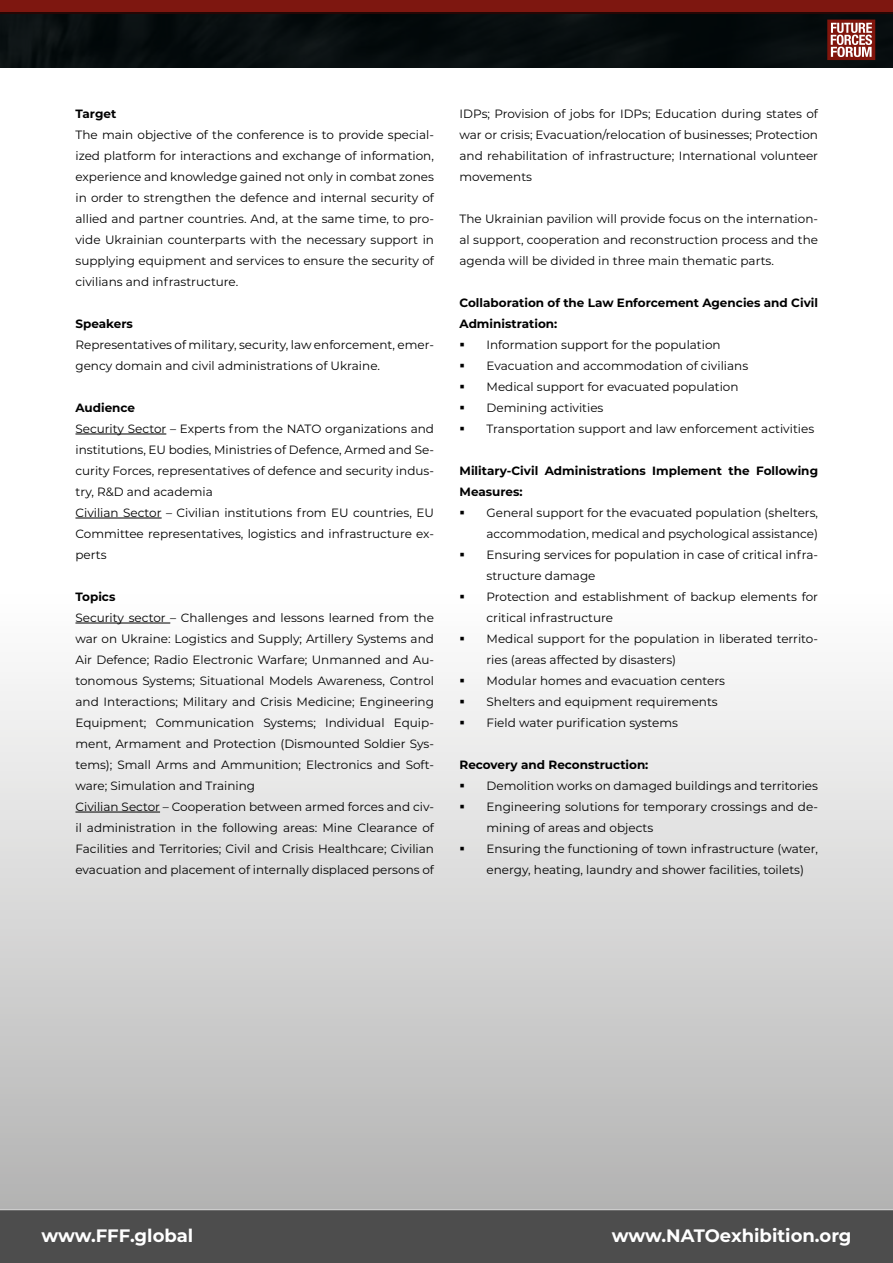
<style>
.page{position:relative;width:893px;height:1263px;background:#fff}
.page>*{position:absolute;margin:0;border:0;box-sizing:border-box;transform-origin:0 0}
.t1{font:700 18px "Montserrat";color:#fff}
.t2{font:12px/21px "Montserrat";color:#000;text-align:justify}
.t3{font:700 12px/21px "Montserrat";color:#000}
</style>
<div class="page">
<div style="left:0;top:591px;width:893px;height:619px;background:linear-gradient(to bottom,#fff,#b3b3b3)"></div>
<div style="left:0;top:0;width:893px;height:13px;background:#7e1710"></div>
<div style="left:0;top:13px;width:893px;height:55px;background:#070d0e"></div>
<svg style="left:827px;top:20px;width:48px;height:40px;background:#ad6a65"></svg>
<div style="left:0;top:1210px;width:893px;height:53px;background:#4d4d4d"></div>
<hr style="left:0;top:1209px;width:893px;height:1px;background:#dadada">
<hr style="left:75px;top:434px;width:91px;height:1px;background:#000">
<hr style="left:75px;top:518px;width:87px;height:1px;background:#000">
<hr style="left:75px;top:623px;width:95px;height:1px;background:#000">
<hr style="left:75px;top:812px;width:85px;height:1px;background:#000">
<p class="t3" style="left:75px;top:102px;width:42px">Target</p>
<p class="t2" style="left:75px;top:124px;width:360px">The main objective of the conference is to provide special&shy;ized platform for interactions and exchange of information, experience and knowledge gained not only in combat zones in order to strengthen the defence and internal security of allied and partner countries. And, at the same time, to pro&shy;vide Ukrainian counterparts with the necessary support in supplying equipment and services to ensure the security of civilians and infrastructure.</p>
<p class="t3" style="left:75px;top:312px;width:59px">Speakers</p>
<p class="t2" style="left:75px;top:334px;width:360px">Representatives of military, security, law enforcement, emer&shy;gency domain and civil administrations of Ukraine.</p>
<p class="t3" style="left:75px;top:396px;width:61px">Audience</p>
<p class="t2" style="left:75px;top:418px;width:360px">Security Sector – Experts from the NATO organizations and institutions, EU bodies, Ministries of Defence, Armed and Se&shy;curity Forces, representatives of defence and security indus&shy;try, R&amp;D and academia</p>
<p class="t2" style="left:75px;top:502px;width:360px">Civilian Sector – Civilian institutions from EU countries, EU Committee representatives, logistics and infrastructure ex&shy;perts</p>
<p class="t3" style="left:75px;top:585px;width:41px">Topics</p>
<p class="t2" style="left:75px;top:607px;width:360px">Security sector – Challenges and lessons learned from the war on Ukraine: Logistics and Supply; Artillery Systems and Air Defence; Radio Electronic Warfare; Unmanned and Au&shy;tonomous Systems; Situational Models Awareness, Control and Interactions; Military and Crisis Medicine; Engineering Equipment; Communication Systems; Individual Equip&shy;ment, Armament and Protection (Dismounted Soldier Sys&shy;tems); Small Arms and Ammunition; Electronics and Soft&shy;ware; Simulation and Training</p>
<p class="t2" style="left:75px;top:796px;width:360px">Civilian Sector – Cooperation between armed forces and civ&shy;il administration in the following areas: Mine Clearance of Facilities and Territories; Civil and Crisis Healthcare; Civilian evacuation and placement of internally displaced persons of</p>
<p class="t2" style="left:459px;top:103px;width:360px">IDPs; Provision of jobs for IDPs; Education during states of war or crisis; Evacuation/relocation of businesses; Protection and rehabilitation of infrastructure; International volunteer movements</p>
<p class="t2" style="left:459px;top:208px;width:360px">The Ukrainian pavilion will provide focus on the internation&shy;al support, cooperation and reconstruction process and the agenda will be divided in three main thematic parts.</p>
<p class="t3" style="left:459px;top:291px;width:360px">Collaboration of the Law Enforcement Agencies and Civil<br>Administration:</p>
<p class="t2" style="left:486px;top:334px;width:236px">Information support for the population</p>
<p class="t2" style="left:486px;top:355px;width:263px">Evacuation and accommodation of civilians</p>
<p class="t2" style="left:486px;top:376px;width:254px">Medical support for evacuated population</p>
<p class="t2" style="left:486px;top:397px;width:118px">Demining activities</p>
<p class="t2" style="left:486px;top:418px;width:329px">Transportation support and law enforcement activities</p>
<p class="t3" style="left:459px;top:459px;width:360px">Military-Civil Administrations Implement the Following<br>Measures:</p>
<p class="t2" style="left:486px;top:502px;width:333px">General support for the evacuated population (shelters, accommodation, medical and psychological assistance)</p>
<p class="t2" style="left:486px;top:544px;width:333px">Ensuring services for population in case of critical infra&shy;structure damage</p>
<p class="t2" style="left:486px;top:586px;width:333px">Protection and establishment of backup elements for critical infrastructure</p>
<p class="t2" style="left:486px;top:628px;width:333px">Medical support for the population in liberated territo&shy;ries (areas affected by disasters)</p>
<p class="t2" style="left:486px;top:670px;width:240px">Modular homes and evacuation centers</p>
<p class="t2" style="left:486px;top:691px;width:233px">Shelters and equipment requirements</p>
<p class="t2" style="left:486px;top:712px;width:193px">Field water purification systems</p>
<p class="t3" style="left:459px;top:753px;width:190px">Recovery and Reconstruction:</p>
<p class="t2" style="left:486px;top:775px;width:333px">Demolition works on damaged buildings and territories</p>
<p class="t2" style="left:486px;top:796px;width:333px">Engineering solutions for temporary crossings and de&shy;mining of areas and objects</p>
<p class="t2" style="left:486px;top:838px;width:333px">Ensuring the functioning of town infrastructure (water, energy, heating, laundry and shower facilities, toilets)</p>
<p class="t1" style="left:41px;top:1223px;width:153px">www.FFF.global</p>
<p class="t1" style="left:612px;top:1223px;width:241px">www.NATOexhibition.org</p>
</div>
